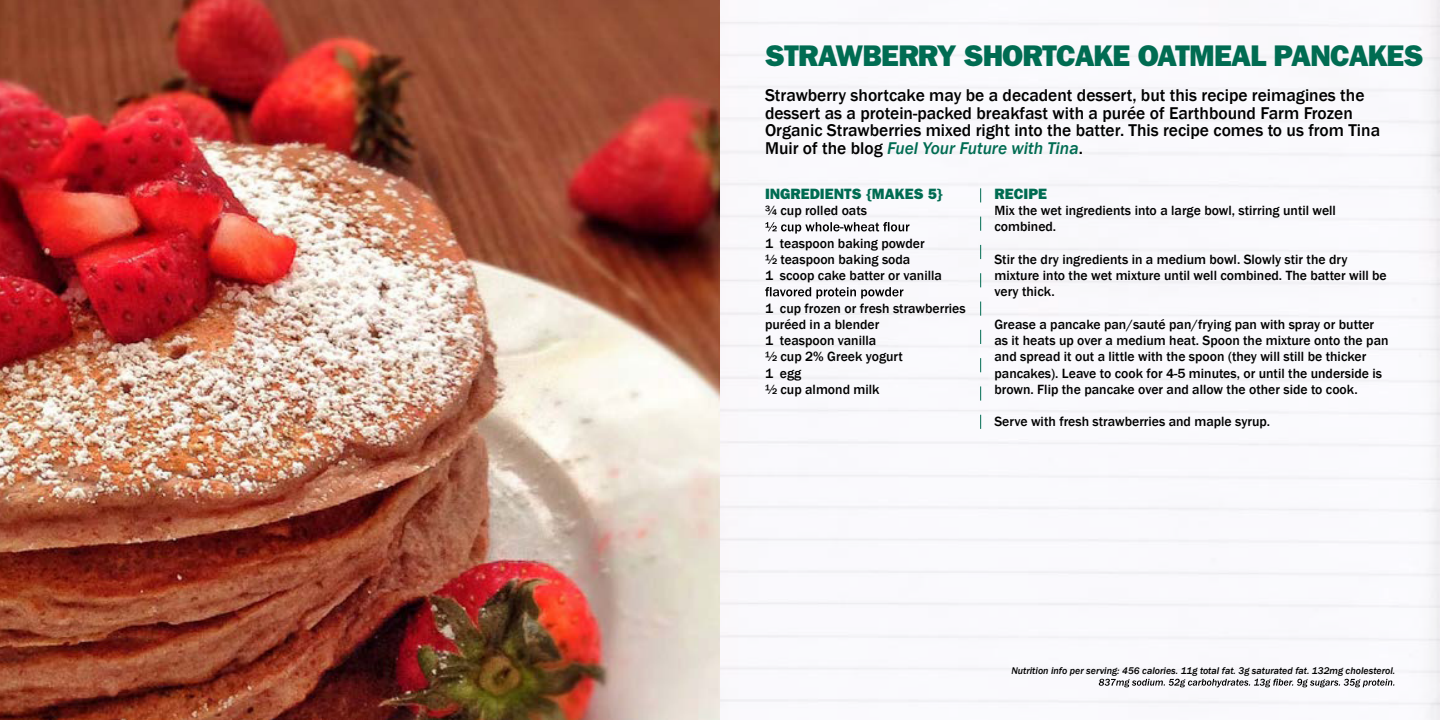
<style>
.page{position:relative;width:1440px;height:720px;background:#fff}
.page>*{position:absolute;margin:0;border:0;box-sizing:border-box;transform-origin:0 0}
.t1{font:800 30px "Franklin Gothic";letter-spacing:-.03em;color:#006c52}
.t2{font:500 17.5px/17.5px "Franklin Gothic";color:#000}
.t3{font:800 15px "Franklin Gothic";color:#006c52}
.t4{font:500 13.75px/16.2px "Franklin Gothic";color:#000}
.t5{font:italic 500 10px "Franklin Gothic";color:#000}
.s1{font-style:italic;color:#006c52}
</style>
<div class="page">
<img style="left:0;top:0;width:1440px;height:720px">
<svg style="left:765px;top:222px;width:144px;height:12px"></svg>
<svg style="left:765px;top:287px;width:138px;height:12px"></svg>
<svg style="left:1099px;top:679px;width:295px;height:8px"></svg>
<svg style="left:980px;top:188px;width:1px;height:241px"></svg>
<h1 class="t1" style="left:765px;top:38px;width:660px">STRAWBERRY SHORTCAKE OATMEAL PANCAKES</h1>
<p class="t2" style="left:765px;top:87px;width:617px">Strawberry shortcake may be a decadent dessert, but this recipe reimagines the dessert as a protein-packed breakfast with a purée of Earthbound Farm Frozen Organic Strawberries mixed right into the batter. This recipe comes to us from Tina Muir of the blog <span class="s1">Fuel Your Future with Tina</span>.</p>
<p class="t3" style="left:765px;top:185px;width:179px">INGREDIENTS {MAKES 5}</p>
<p class="t4" style="left:765px;top:203px;width:104px">¾ cup rolled oats</p>
<p class="t4" style="left:765px;top:235px;width:178px">1 teaspoon baking powder<br>½ teaspoon baking soda<br>1 scoop cake batter or vanilla</p>
<p class="t4" style="left:765px;top:300px;width:202px">1 cup frozen or fresh strawberries puréed in a blender<br>1 teaspoon vanilla<br>½ cup 2% Greek yogurt<br>1 egg<br>½ cup almond milk</p>
<p class="t3" style="left:994px;top:185px;width:54px">RECIPE</p>
<p class="t4" style="left:994px;top:203px;width:343px">Mix the wet ingredients into a large bowl, stirring until well combined.</p>
<p class="t4" style="left:994px;top:251px;width:394px">Stir the dry ingredients in a medium bowl. Slowly stir the dry mixture into the wet mixture until well combined. The batter will be very thick.</p>
<p class="t4" style="left:994px;top:316px;width:396px">Grease a pancake pan/sauté pan/frying pan with spray or butter as it heats up over a medium heat. Spoon the mixture onto the pan and spread it out a little with the spoon (they will still be thicker pancakes). Leave to cook for 4-5 minutes, or until the underside is brown. Flip the pancake over and allow the other side to cook.</p>
<p class="t4" style="left:994px;top:414px;width:277px">Serve with fresh strawberries and maple syrup.</p>
<p class="t5" style="left:1011px;top:665px;width:385px">Nutrition info per serving: 456 calories. 11g total fat. 3g saturated fat. 132mg cholesterol.</p>
</div>
